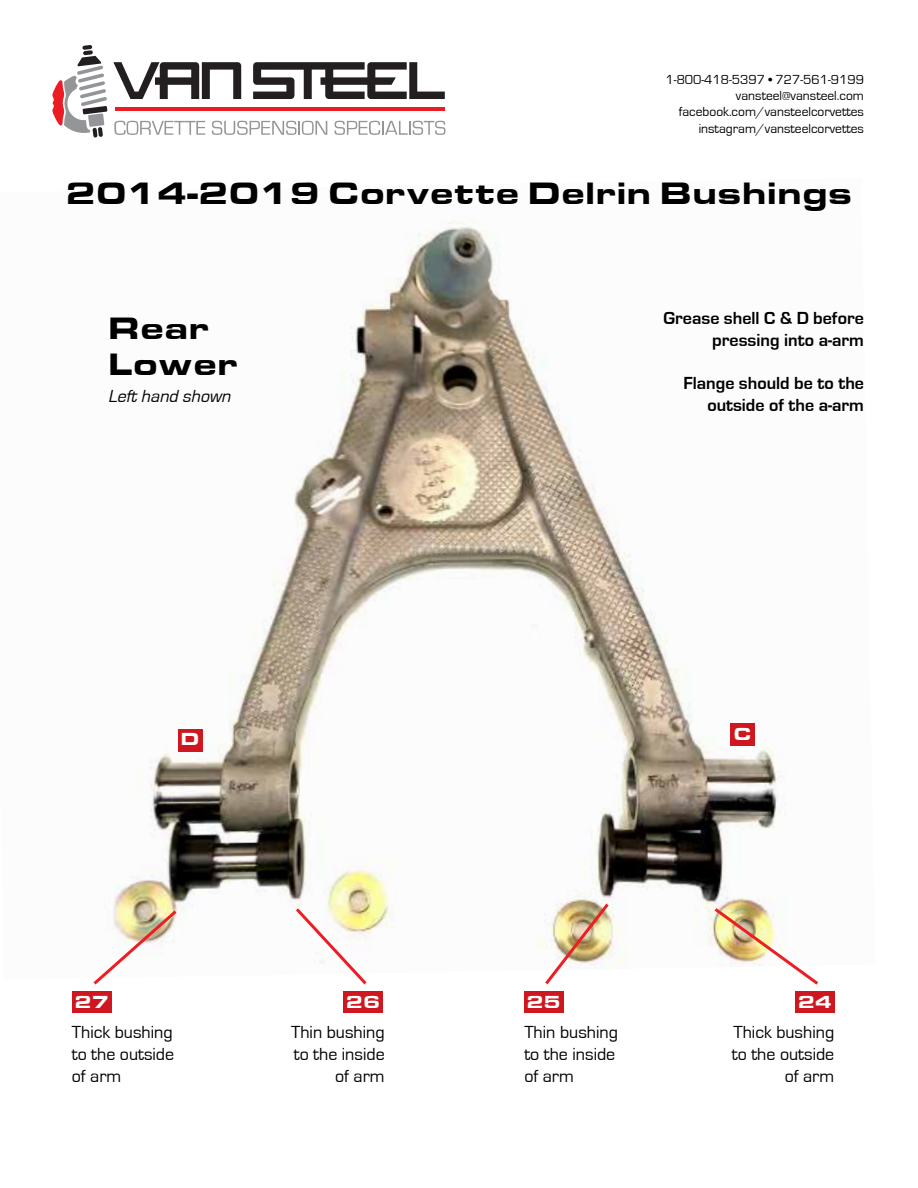
<style>
.page{position:relative;width:918px;height:1188px;background:#fff}
.page>*{position:absolute;margin:0;border:0;box-sizing:border-box;transform-origin:0 0}
.t1{font:900 31.95px/35.8px "Eurostile Extended";color:#000}
.t2{font:18px/21.6px "Eurostile";color:#000;text-align:right}
.t3{font:700 18px/21.6px "Eurostile T";color:#000;text-align:right}
.t4{font:italic 18px "Eurostile";color:#000}
.t5{font:900 18px "Eurostile Extended";color:#fff}
.t6{font:13.5px/16.2px "Eurostile";color:#000;text-align:right}
</style>
<div class="page">
<svg style="left:52px;top:45px;width:55px;height:93px"></svg>
<hr style="left:115px;top:107px;width:330px;height:3px;background:#ed1c24">
<svg style="left:113px;top:62px;width:128px;height:37px"></svg>
<svg style="left:253px;top:62px;width:192px;height:37px"></svg>
<svg style="left:114px;top:121px;width:91px;height:14px"></svg>
<svg style="left:212px;top:121px;width:115px;height:14px"></svg>
<svg style="left:335px;top:121px;width:111px;height:14px"></svg>
<img style="left:113px;top:221px;width:668px;height:742px">
<div style="left:72px;top:992px;width:40px;height:21px;background:#ce171e"></div>
<div style="left:524px;top:992px;width:40px;height:21px;background:#ce171e"></div>
<div style="left:343px;top:992px;width:40px;height:21px;background:#ce171e"></div>
<div style="left:795px;top:992px;width:40px;height:21px;background:#ce171e"></div>
<div style="left:178px;top:729px;width:24px;height:22px;background:#ce171e"></div>
<div style="left:730px;top:724px;width:25px;height:22px;background:#ce171e"></div>
<svg style="left:93px;top:907px;width:87px;height:78px"></svg>
<img style="left:542px;top:900px;width:70px;height:85px">
<svg style="left:293px;top:905px;width:77px;height:80px"></svg>
<img style="left:711px;top:905px;width:108px;height:80px">
<p class="t6" style="left:666px;top:72px;width:200px">1-800-418-5397 • 727-561-9199 vansteel@vansteel.com facebook.com/vansteelcorvettes instagram/vansteelcorvettes</p>
<h1 class="t1" style="left:66px;top:176px;width:788px">2014-2019 Corvette Delrin Bushings</h1>
<h1 class="t1" style="left:108px;top:311px;width:132px">Rear<br>Lower</h1>
<p class="t4" style="left:108px;top:386px;width:128px">Lefthand shown</p>
<p class="t3" style="left:663px;top:308px;width:202px">Grease shell C &amp; D before pressing into a-arm</p>
<p class="t3" style="left:684px;top:373px;width:182px">Flange should be to the outside of the a-arm</p>
<p class="t5" style="left:181px;top:729px;width:20px">D</p>
<p class="t5" style="left:734px;top:723px;width:19px">C</p>
<p class="t5" style="left:75px;top:991px;width:36px">27</p>
<p class="t5" style="left:346px;top:991px;width:36px">26</p>
<p class="t5" style="left:526px;top:991px;width:36px">25</p>
<p class="t5" style="left:798px;top:991px;width:36px">24</p>
<p class="t2" style="left:72px;top:1022px;width:104px;text-align:justify">Thick bushing to the outside of arm</p>
<p class="t2" style="left:732px;top:1022px;width:104px">Thick bushing to the outside of arm</p>
<p class="t2" style="left:291px;top:1022px;width:95px">Thin bushing to the inside of arm</p>
<p class="t2" style="left:524px;top:1022px;width:95px;text-align:left">Thin bushing to the inside of arm</p>
</div>
